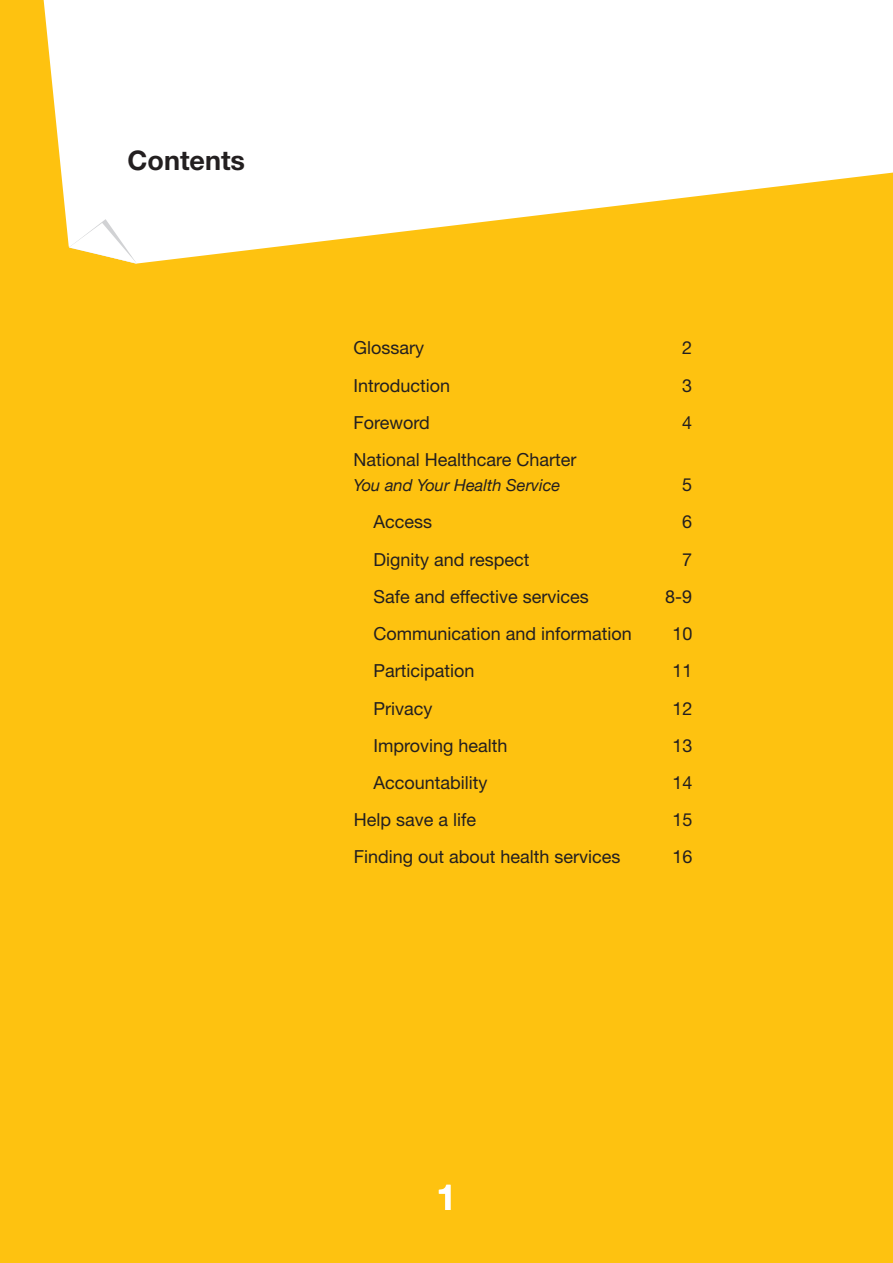
<style>
.page{position:relative;width:893px;height:1263px;background:#fec210}
.page>*{position:absolute;margin:0;border:0;box-sizing:border-box;transform-origin:0 0}
.t1{font:700 36px "Helvetica Neue";color:#fff}
.t2{font:700 27px "Helvetica Neue";color:#231f20}
.t3{font:18px "Helvetica Neue";color:#231f20}
.t4{font:italic 16.5px "Helvetica Neue";color:#231f20}
</style>
<div class="page">
<svg style="left:44px;top:0;width:849px;height:264px;fill:#fff"></svg>
<svg style="left:69px;top:219px;width:68px;height:44px"></svg>
<h2 class="t2" style="left:128px;top:144px;width:119px">Contents</h2>
<p class="t3" style="left:354px;top:337px;width:72px">Glossary</p>
<p class="t3" style="left:682px;top:337px;width:12px">2</p>
<p class="t3" style="left:354px;top:374px;width:98px">Introduction</p>
<p class="t3" style="left:682px;top:374px;width:12px">3</p>
<p class="t3" style="left:354px;top:412px;width:78px">Foreword</p>
<p class="t3" style="left:682px;top:412px;width:12px">4</p>
<p class="t3" style="left:354px;top:449px;width:225px">National Healthcare Charter</p>
<p class="t4" style="left:354px;top:472px;width:208px">You and Your Health Service</p>
<p class="t3" style="left:682px;top:474px;width:12px">5</p>
<p class="t3" style="left:373px;top:511px;width:60px">Access</p>
<p class="t3" style="left:682px;top:511px;width:12px">6</p>
<p class="t3" style="left:373px;top:548px;width:158px">Dignity and respect</p>
<p class="t3" style="left:682px;top:548px;width:12px">7</p>
<p class="t3" style="left:373px;top:586px;width:217px">Safe and effective services</p>
<p class="t3" style="left:665px;top:586px;width:29px">8-9</p>
<p class="t3" style="left:373px;top:623px;width:260px">Communication and information</p>
<p class="t3" style="left:672px;top:623px;width:22px">10</p>
<p class="t3" style="left:373px;top:660px;width:102px">Participation</p>
<p class="t3" style="left:672px;top:660px;width:22px">11</p>
<p class="t3" style="left:373px;top:697px;width:60px">Privacy</p>
<p class="t3" style="left:672px;top:697px;width:22px">12</p>
<p class="t3" style="left:373px;top:734px;width:136px">Improving health</p>
<p class="t3" style="left:672px;top:734px;width:22px">13</p>
<p class="t3" style="left:373px;top:772px;width:116px">Accountability</p>
<p class="t3" style="left:672px;top:772px;width:22px">14</p>
<p class="t3" style="left:354px;top:809px;width:124px">Help save a life</p>
<p class="t3" style="left:672px;top:809px;width:22px">15</p>
<p class="t3" style="left:354px;top:846px;width:268px">Finding out about health services</p>
<p class="t3" style="left:672px;top:846px;width:22px">16</p>
<h1 class="t1" style="left:436px;top:1175px;width:22px">1</h1>
</div>
